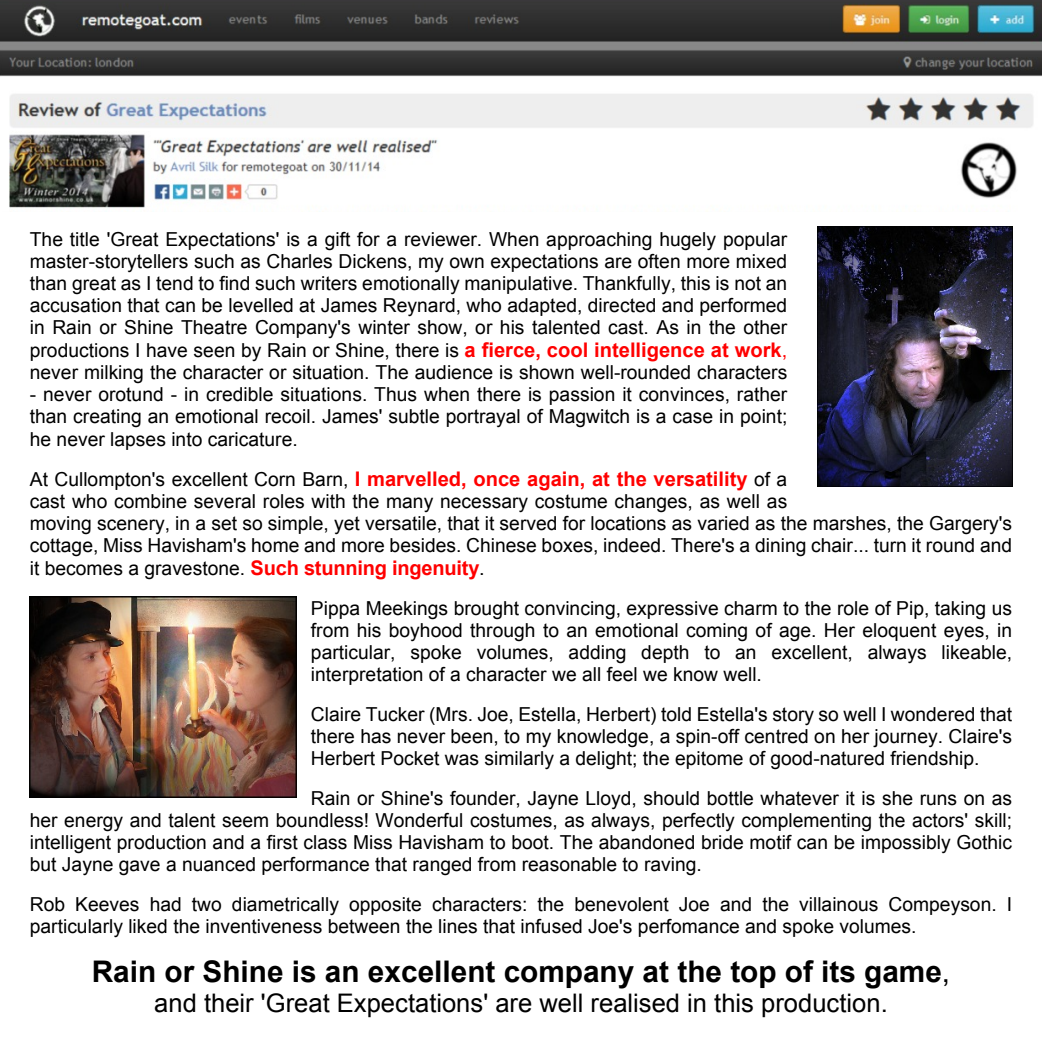
<style>
.page{position:relative;width:1042px;height:1049px;background:#fff}
.page>*{position:absolute;margin:0;border:0;box-sizing:border-box;transform-origin:0 0}
.t1{font:700 29.75px "Arial";color:#000}
.t2{font:25.55px "Arial";color:#000}
.t3{font:700 20.12px "Arial";color:#f00}
.t4{font:19.25px/22.1px "Arial";color:#000;text-align:justify}
.s1{font-weight:700;font-size:20.12px;color:#f00}
.s2{font-size:20.12px;color:#f00}
.s3{font-weight:400;font-size:19.25px;color:#000}
.s4{font-size:20.12px}
.s5{font-weight:400}
</style>
<div class="page">
<img style="left:0;top:0;width:1042px;height:208px">
<img style="left:817px;top:226px;width:195px;height:260px">
<img style="left:30px;top:596px;width:266px;height:200px">
<p class="t4" style="left:30px;top:229px;width:759px">The title 'Great Expectations' is a gift for a reviewer. When approaching hugely popular master-storytellers such as Charles Dickens, my own expectations are often more mixed than great as I tend to find such writers emotionally manipulative. Thankfully, this is not an accusation that can be levelled at James Reynard, who adapted, directed and performed in Rain or Shine Theatre Company's winter show, or his talented cast. As in the other productions I have seen by Rain or Shine, there is <span class="s1">a fierce, cool intelligence at work</span><span class="s2">, </span>never milking the character or situation. The audience is shown well-rounded characters</p>
<p class="t4" style="left:30px;top:385px;width:759px">- never orotund - in credible situations. Thus when there is passion it convinces, rather than creating an emotional recoil. James' subtle portrayal of Magwitch is a case in point; he never lapses into caricature.</p>
<p class="t3" style="left:30px;top:471px;width:759px"><span class="s3">At Cullompton's excellent Corn Barn,</span> I marvelled, once again, at the versatility <span class="s3">of a</span></p>
<p class="t4" style="left:30px;top:492px;width:984px;text-align:left">cast who combine several roles with the many necessary costume changes, as well as<br>moving scenery, in a set so simple, yet versatile, that it served for locations as varied as the marshes, the Gargery's cottage, Miss Havisham's home and more besides. Chinese boxes, indeed. There's a dining chair... turn it round and it becomes a gravestone. <span class="s1">Such stunning ingenuity</span><span class="s4">.</span></p>
<p class="t4" style="left:311px;top:599px;width:703px">Pippa Meekings brought convincing, expressive charm to the role of Pip, taking us from his boyhood through to an emotional coming of age. Her eloquent eyes, in particular, spoke volumes, adding depth to an excellent, always likeable, interpretation of a character we all feel we know well.</p>
<p class="t4" style="left:311px;top:704px;width:703px">Claire Tucker (Mrs. Joe, Estella, Herbert) told Estella's story so well I wondered that there has never been, to my knowledge, a spin-off centred on her journey. Claire's Herbert Pocket was similarly a delight; the epitome of good-natured friendship.</p>
<p class="t4" style="left:30px;top:788px;width:984px;text-indent:281px">Rain or Shine's founder, Jayne Lloyd, should bottle whatever it is she runs on as her energy and talent seem boundless! Wonderful costumes, as always, perfectly complementing the actors' skill; intelligent production and a first class Miss Havisham to boot. The abandoned bride motif can be impossibly Gothic but Jayne gave a nuanced performance that ranged from reasonable to raving.</p>
<p class="t4" style="left:30px;top:894px;width:984px">Rob Keeves had two diametrically opposite characters: the benevolent Joe and the villainous Compeyson. I particularly liked the inventiveness between the lines that infused Joe's perfomance and spoke volumes.</p>
<h1 class="t1" style="left:92px;top:959px;width:860px">Rain or Shine is an excellent company at the top of its game<span class="s5">,</span></h1>
<h2 class="t2" style="left:154px;top:993px;width:735px">and their 'Great Expectations' are well realised in this production.</h2>
</div>
